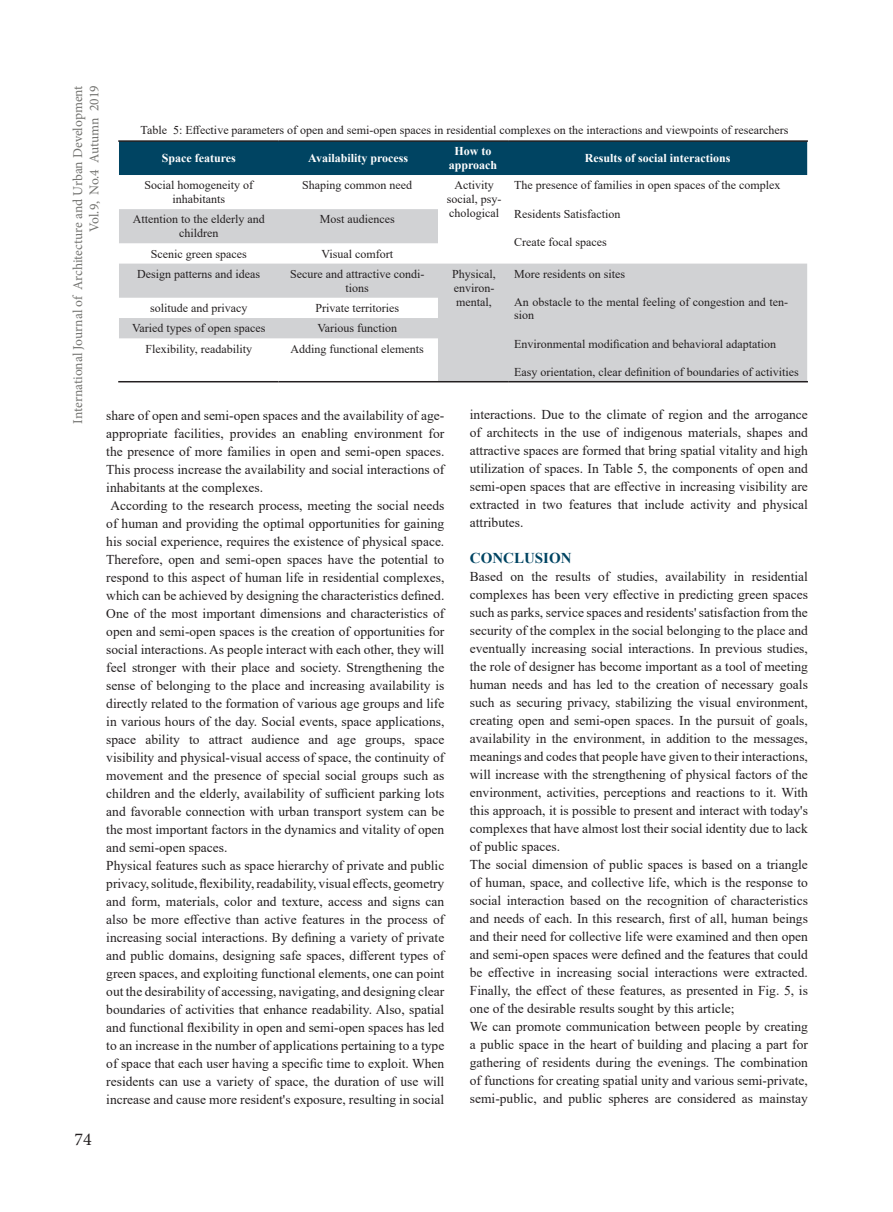
<style>
.page{position:relative;width:893px;height:1212px;background:#fff}
.page>*{position:absolute;margin:0;border:0;box-sizing:border-box;transform-origin:0 0}
.t1{font:18px "Minion Pro";color:#231f20}
.t2{font:700 15px "Times New Roman";color:#004462}
.t3{font:13.5px/18px "Times New Roman";color:#231f20;text-align:justify}
.t4{font:13.5px/16.2px "Minion Pro";letter-spacing:-.005em;color:#737370;text-align:right}
.t5{font:12px/13.8px "Times New Roman";color:#231f20;text-align:center}
.t6{font:700 12px/13.8px "Times New Roman";color:#fff;text-align:center}
</style>
<div class="page">
<div style="left:119px;top:142px;width:688px;height:33px;background:#004462"></div>
<svg style="left:119px;top:209px;width:688px;height:172px;fill:#d1d2d4"></svg>
<hr style="left:508px;top:140px;width:300px;height:2px;background:#231f20">
<hr style="left:438px;top:140px;width:70px;height:2px;background:#231f20">
<hr style="left:279px;top:140px;width:159px;height:2px;background:#231f20">
<hr style="left:118px;top:140px;width:161px;height:2px;background:#231f20">
<hr style="left:508px;top:381px;width:300px;height:1px;background:#231f20">
<hr style="left:438px;top:381px;width:70px;height:1px;background:#231f20">
<hr style="left:279px;top:381px;width:159px;height:1px;background:#231f20">
<hr style="left:118px;top:381px;width:161px;height:1px;background:#231f20">
<p class="t4" style="left:70px;top:423px;width:339px;rotate:-90deg">International Journal of Architecture and Urban Development<br>Vol.9, No.4 Autumn 2019</p>
<p class="t5" style="left:141px;top:122px;width:649px">Table 5: Effective parameters of open and semi-open spaces in residential complexes on the interactions and viewpoints of researchers</p>
<p class="t6" style="left:449px;top:144px;width:50px">How to approach</p>
<p class="t6" style="left:162px;top:151px;width:76px">Space features</p>
<p class="t6" style="left:308px;top:151px;width:101px">Availability process</p>
<p class="t6" style="left:585px;top:151px;width:147px">Results of social interactions</p>
<p class="t5" style="left:144px;top:178px;width:110px">Social homogeneity of</p>
<p class="t5" style="left:302px;top:178px;width:111px">Shaping common need</p>
<p class="t5" style="left:133px;top:189px;width:133px;line-height:20.2px">inhabitants<br>Attention to the elderly and</p>
<p class="t5" style="left:447px;top:178px;width:56px">Activity social, psy&shy;chological</p>
<p class="t5" style="left:514px;top:178px;width:268px">The presence of families in open spaces of the complex</p>
<p class="t5" style="left:514px;top:206px;width:108px">Residents Satisfaction</p>
<p class="t5" style="left:514px;top:234px;width:94px">Create focal spaces</p>
<p class="t5" style="left:320px;top:212px;width:76px">Most audiences</p>
<p class="t5" style="left:151px;top:223px;width:97px;line-height:20.2px">children<br>Scenic green spaces</p>
<p class="t5" style="left:321px;top:246px;width:73px">Visual comfort</p>
<p class="t5" style="left:137px;top:267px;width:124px">Design patterns and ideas</p>
<p class="t5" style="left:150px;top:301px;width:99px">solitude and privacy</p>
<p class="t5" style="left:315px;top:301px;width:85px">Private territories</p>
<p class="t5" style="left:132px;top:321px;width:135px">Varied types of open spaces</p>
<p class="t5" style="left:317px;top:321px;width:81px">Various function</p>
<p class="t5" style="left:145px;top:341px;width:108px">Flexibility, readability</p>
<p class="t5" style="left:291px;top:341px;width:135px">Adding functional elements</p>
<p class="t5" style="left:290px;top:267px;width:136px">Secure and attractive condi&shy;tions</p>
<p class="t5" style="left:452px;top:267px;width:45px;text-align:left">Physical, environ&shy;mental,</p>
<p class="t5" style="left:514px;top:267px;width:112px">More residents on sites</p>
<p class="t5" style="left:514px;top:295px;width:275px;line-height:13.2px;text-align:left">An obstacle to the mental feeling of congestion and ten&shy;sion</p>
<p class="t5" style="left:514px;top:336px;width:263px">Environmental modification and behavioral adaptation</p>
<p class="t5" style="left:514px;top:364px;width:286px">Easy orientation, clear definition of boundaries of activities</p>
<p class="t3" style="left:470px;top:405px;width:340px">interactions. Due to the climate of region and the arrogance of architects in the use of indigenous materials, shapes and attractive spaces are formed that bring spatial vitality and high utilization of spaces. In Table 5, the components of open and semi-open spaces that are effective in increasing visibility are extracted in two features that include activity and physical attributes.</p>
<p class="t2" style="left:470px;top:547px;width:103px">CONCLUSION</p>
<p class="t3" style="left:470px;top:567px;width:340px;text-align:left">Based on the results of studies, availability in residential complexes has been very effective in predicting green spaces such as parks, service spaces and residents' satisfaction from the security of the complex in the social belonging to the place and eventually increasing social interactions. In previous studies, the role of designer has become important as a tool of meeting human needs and has led to the creation of necessary goals such as securing privacy, stabilizing the visual environment, creating open and semi-open spaces. In the pursuit of goals, availability in the environment, in addition to the messages, meanings and codes that people have given to their interactions, will increase with the strengthening of physical factors of the environment, activities, perceptions and reactions to it. With this approach, it is possible to present and interact with today's complexes that have almost lost their social identity due to lack of public spaces.<br>The social dimension of public spaces is based on a triangle of human, space, and collective life, which is the response to social interaction based on the recognition of characteristics and needs of each. In this research, first of all, human beings and their need for collective life were examined and then open and semi-open spaces were defined and the features that could be effective in increasing social interactions were extracted.<br>Finally, the effect of these features, as presented in Fig. 5, is one of the desirable results sought by this article;<br>We can promote communication between people by creating a public space in the heart of building and placing a part for gathering of residents during the evenings. The combination of functions for creating spatial unity and various semi-private, semi-public, and public spheres are considered as mainstay</p>
<p class="t3" style="left:106px;top:406px;width:340px">share of open and semi-open spaces and the availability of age-</p>
<p class="t3" style="left:106px;top:424px;width:340px">appropriate facilities, provides an enabling environment for</p>
<p class="t3" style="left:106px;top:442px;width:340px">the presence of more families in open and semi-open spaces.</p>
<p class="t3" style="left:106px;top:460px;width:340px">This process increase the availability and social interactions of</p>
<p class="t3" style="left:106px;top:478px;width:158px">inhabitants at the complexes.</p>
<p class="t3" style="left:110px;top:496px;width:335px">According to the research process, meeting the social needs</p>
<p class="t3" style="left:106px;top:514px;width:340px">of human and providing the optimal opportunities for gaining</p>
<p class="t3" style="left:106px;top:532px;width:340px">his social experience, requires the existence of physical space.</p>
<p class="t3" style="left:106px;top:550px;width:340px">Therefore, open and semi-open spaces have the potential to</p>
<p class="t3" style="left:106px;top:568px;width:340px">respond to this aspect of human life in residential complexes,</p>
<p class="t3" style="left:106px;top:586px;width:340px">which can be achieved by designing the characteristics defined.</p>
<p class="t3" style="left:106px;top:604px;width:340px">One of the most important dimensions and characteristics of</p>
<p class="t3" style="left:106px;top:622px;width:340px">open and semi-open spaces is the creation of opportunities for</p>
<p class="t3" style="left:106px;top:640px;width:340px">social interactions. As people interact with each other, they will</p>
<p class="t3" style="left:106px;top:658px;width:340px">feel stronger with their place and society. Strengthening the</p>
<p class="t3" style="left:106px;top:676px;width:340px">sense of belonging to the place and increasing availability is</p>
<p class="t3" style="left:106px;top:694px;width:340px">directly related to the formation of various age groups and life</p>
<p class="t3" style="left:106px;top:712px;width:340px">in various hours of the day. Social events, space applications,</p>
<p class="t3" style="left:106px;top:730px;width:340px">space ability to attract audience and age groups, space</p>
<p class="t3" style="left:106px;top:748px;width:340px">visibility and physical-visual access of space, the continuity of</p>
<p class="t3" style="left:106px;top:766px;width:340px">movement and the presence of special social groups such as</p>
<p class="t3" style="left:106px;top:784px;width:340px">children and the elderly, availability of sufficient parking lots</p>
<p class="t3" style="left:106px;top:802px;width:340px">and favorable connection with urban transport system can be</p>
<p class="t3" style="left:106px;top:820px;width:340px">the most important factors in the dynamics and vitality of open</p>
<p class="t3" style="left:106px;top:838px;width:123px">and semi-open spaces.</p>
<p class="t3" style="left:106px;top:856px;width:340px">Physical features such as space hierarchy of private and public</p>
<p class="t3" style="left:106px;top:874px;width:340px">privacy, solitude, flexibility, readability, visual effects, geometry</p>
<p class="t3" style="left:106px;top:892px;width:340px">and form, materials, color and texture, access and signs can</p>
<p class="t3" style="left:106px;top:910px;width:340px">also be more effective than active features in the process of</p>
<p class="t3" style="left:106px;top:928px;width:340px">increasing social interactions. By defining a variety of private</p>
<p class="t3" style="left:106px;top:946px;width:340px">and public domains, designing safe spaces, different types of</p>
<p class="t3" style="left:106px;top:964px;width:340px">green spaces, and exploiting functional elements, one can point</p>
<p class="t3" style="left:106px;top:982px;width:340px">out the desirability of accessing, navigating, and designing clear</p>
<p class="t3" style="left:106px;top:1000px;width:340px">boundaries of activities that enhance readability. Also, spatial</p>
<p class="t3" style="left:106px;top:1018px;width:340px">and functional flexibility in open and semi-open spaces has led</p>
<p class="t3" style="left:106px;top:1036px;width:340px">to an increase in the number of applications pertaining to a type</p>
<p class="t3" style="left:106px;top:1054px;width:340px">of space that each user having a specific time to exploit. When</p>
<p class="t3" style="left:106px;top:1072px;width:340px">residents can use a variety of space, the duration of use will</p>
<p class="t3" style="left:106px;top:1090px;width:340px">increase and cause more resident's exposure, resulting in social</p>
<h1 class="t1" style="left:74px;top:1127px;width:19px">74</h1>
</div>
